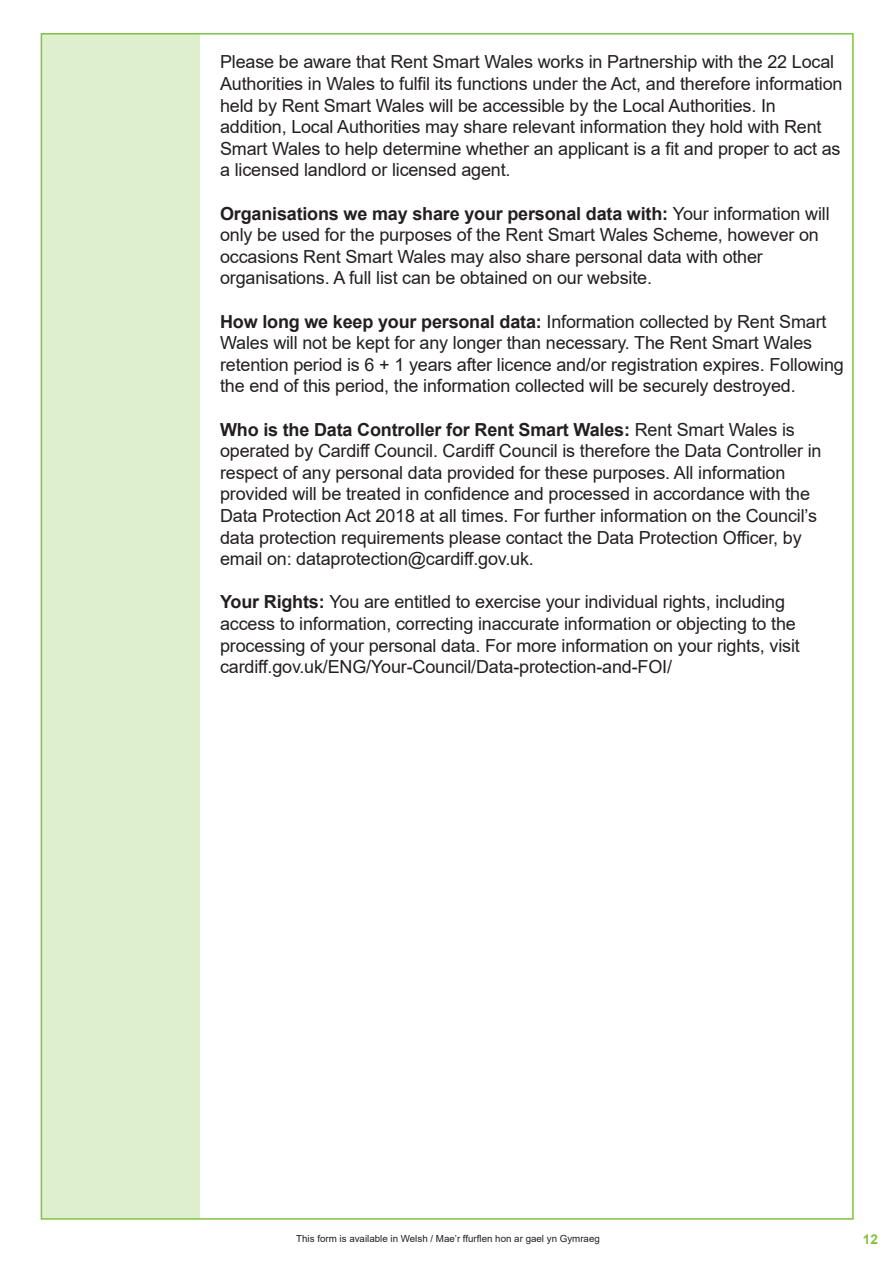
<style>
.page{position:relative;width:893px;height:1263px;background:#fff}
.page>*{position:absolute;margin:0;border:0;box-sizing:border-box;transform-origin:0 0}
.t1{font:18px/21.6px "Arial";letter-spacing:-.01em;color:#231f20}
.t2{font:700 13.5px "Arial";color:#81c340}
.t3{font:9.75px "Arial";color:#231f20}
.s1{font-weight:700}
</style>
<div class="page">
<div style="left:41px;top:34px;width:158px;height:1185px;background:#ddefcc"></div>
<p class="t1" style="left:220px;top:51px;width:624px">Please be aware that Rent Smart Wales works in Partnership with the 22 Local Authorities in Wales to fulfil its functions under the Act, and therefore information held by Rent Smart Wales will be accessible by the Local Authorities. In addition, Local Authorities may share relevant information they hold with Rent Smart Wales to help determine whether an applicant is a fit and proper to act as a licensed landlord or licensed agent.</p>
<p class="t1" style="left:220px;top:202px;width:611px"><span class="s1">Organisations we may share your personal data with:</span> Your information will only be used for the purposes of the Rent Smart Wales Scheme, however on occasions Rent Smart Wales may also share personal data with other organisations. A full list can be obtained on our website.</p>
<p class="t1" style="left:220px;top:310px;width:625px"><span class="s1">How long we keep your personal data:</span> Information collected by Rent Smart Wales will not be kept for any longer than necessary. The Rent Smart Wales retention period is 6 + 1 years after licence and/or registration expires. Following the end of this period, the information collected will be securely destroyed.</p>
<p class="t1" style="left:220px;top:418px;width:603px"><span class="s1">Who is the Data Controller for Rent Smart Wales:</span> Rent Smart Wales is operated by Cardiff Council. Cardiff Council is therefore the Data Controller in respect of any personal data provided for these purposes. All information provided will be treated in confidence and processed in accordance with the Data Protection Act 2018 at all times. For further information on the Council’s data protection requirements please contact the Data Protection Officer, by email on: dataprotection@cardiff.gov.uk.</p>
<p class="t1" style="left:220px;top:591px;width:581px"><span class="s1">Your Rights:</span> You are entitled to exercise your individual rights, including access to information, correcting inaccurate information or objecting to the processing of your personal data. For more information on your rights, visit cardiff.gov.uk/ENG/Your-Council/Data-protection-and-FOI/</p>
<p class="t3" style="left:296px;top:1231px;width:305px">This form is available in Welsh / Mae’r ffurflen hon ar gael yn Gymraeg</p>
<p class="t2" style="left:863px;top:1230px;width:17px">12</p>
</div>
